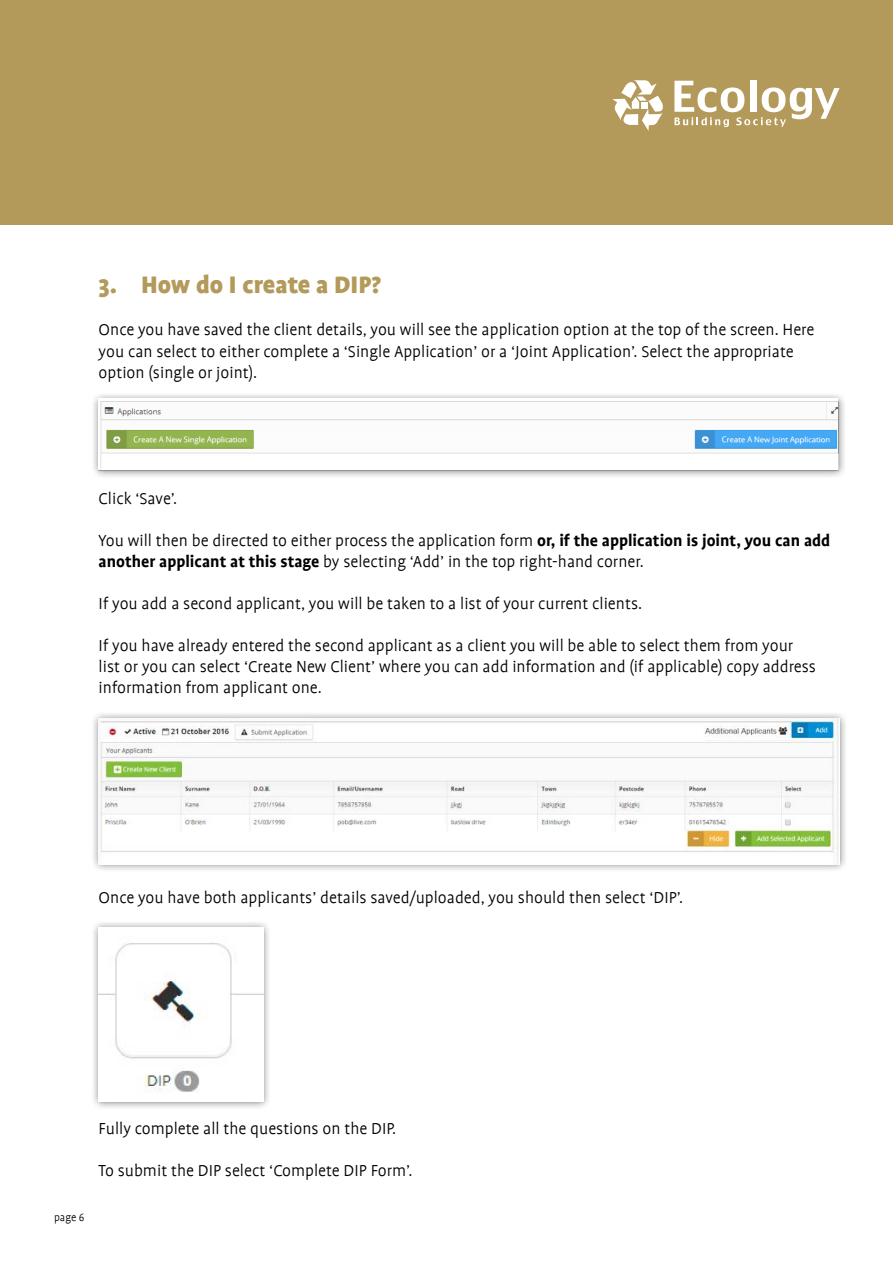
<style>
.page{position:relative;width:893px;height:1263px;background:#fff}
.page>*{position:absolute;margin:0;border:0;box-sizing:border-box;transform-origin:0 0}
.t1{font:900 27px "Profile";color:#b49a5a}
.t2{font:300 18px/21px "Profile";color:#000}
.t3{font:300 12px "Profile";color:#000}
.s1{font-weight:700}
</style>
<div class="page">
<div style="left:0;top:0;width:893px;height:225px;background:#b49a5a"></div>
<svg style="left:674px;top:81px;width:165px;height:46px"></svg>
<svg style="left:612px;top:80px;width:51px;height:51px"></svg>
<div style="left:90px;top:391px;width:756px;height:87px;background:#000;opacity:.5"></div>
<img style="left:99px;top:399px;width:740px;height:72px">
<div style="left:90px;top:710px;width:757px;height:162px;background:#000;opacity:.5"></div>
<img style="left:99px;top:718px;width:740px;height:146px">
<div style="left:90px;top:919px;width:181px;height:191px;background:#000;opacity:.5"></div>
<img style="left:99px;top:927px;width:164px;height:175px">
<h1 class="t1" style="left:99px;top:270px;width:284px">3. How do I create a DIP?</h1>
<p class="t2" style="left:99px;top:320px;width:717px">Once you have saved the client details, you will see the application option at the top of the screen. Here you can select to either complete a ‘Single Application’ or a ‘Joint Application’. Select the appropriate option (single or joint).</p>
<p class="t2" style="left:99px;top:488px;width:80px">Click ‘Save’.</p>
<p class="t2" style="left:99px;top:530px;width:733px">You will then be directed to either process the application form <span class="s1">or, if the application is joint, you can add another applicant at this stage</span> by selecting ‘Add’ in the top right-hand corner.</p>
<p class="t2" style="left:99px;top:593px;width:545px">If you add a second applicant, you will be taken to a list of your current clients.</p>
<p class="t2" style="left:99px;top:635px;width:719px">If you have already entered the second applicant as a client you will be able to select them from your list or you can select ‘Create New Client’ where you can add information and (if applicable) copy address information from applicant one.</p>
<p class="t2" style="left:99px;top:887px;width:586px">Once you have both applicants’ details saved/uploaded, you should then select ‘DIP’.</p>
<p class="t3" style="left:54px;top:1211px;width:32px">page 6</p>
<p class="t2" style="left:99px;top:1118px;width:299px">Fully complete all the questions on the DIP.</p>
<p class="t2" style="left:99px;top:1160px;width:315px">To submit the DIP select ‘Complete DIP Form’.</p>
</div>
